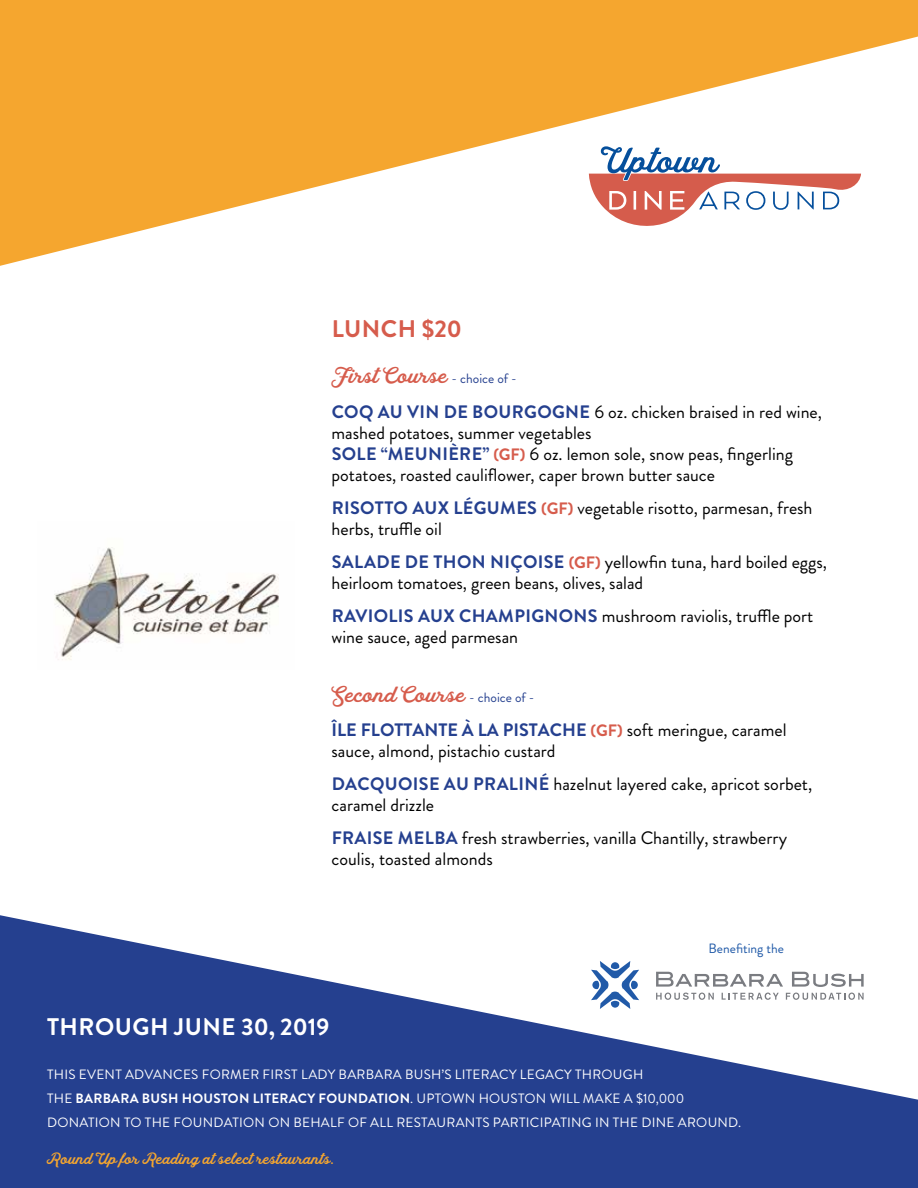
<style>
.page{position:relative;width:918px;height:1188px;background:#fff}
.page>*{position:absolute;margin:0;border:0;box-sizing:border-box;transform-origin:0 0}
.t1{font:700 24px "Brandon Grotesque";letter-spacing:.02em;color:#fff}
.t2{font:700 24px "Brandon Grotesque";letter-spacing:.02em;color:#d65c4c}
.t3{font:21px "Hanley Script";color:#d65c4c}
.t4{font:18px/21px "Brandon Grotesque";color:#000}
.t5{font:15px "Hanley Script";letter-spacing:.005em;color:#f5a62f}
.t6{font:13.5px/24px "Brandon Grotesque";letter-spacing:.02em;color:#fff}
.t7{font:13.5px "Brandon Grotesque";color:#215aa8}
.s1{font-family:"Brandon Grotesque";font-size:13.5px;color:#25408f}
.s2{font-weight:700;color:#25408f}
.s3{font-weight:700;font-size:16.5px;color:#d65c4c}
.s4{font-weight:700}
</style>
<div class="page">
<svg style="left:0;top:0;width:918px;height:266px;fill:#f5a62f"></svg>
<svg style="left:0;top:915px;width:918px;height:273px;fill:#25408f"></svg>
<svg style="left:589px;top:146px;width:272px;height:88px"></svg>
<svg style="left:591px;top:961px;width:48px;height:48px"></svg>
<svg style="left:656px;top:972px;width:127px;height:15px"></svg>
<svg style="left:792px;top:972px;width:72px;height:15px"></svg>
<svg style="left:656px;top:993px;width:58px;height:7px"></svg>
<svg style="left:722px;top:993px;width:57px;height:7px"></svg>
<svg style="left:786px;top:993px;width:78px;height:7px"></svg>
<img style="left:54px;top:547px;width:225px;height:113px">
<h1 class="t2" style="left:332px;top:312px;width:132px">LUNCH $20</h1>
<p class="t3" style="left:332px;top:362px;width:187px">First Course <span class="s1">- choice of -</span></p>
<p class="t4" style="left:332px;top:402px;width:492px"><span class="s2">COQ AU VIN DE BOURGOGNE</span> 6 oz. chicken braised in red wine, mashed potatoes, summer vegetables<br><span class="s2">SOLE “MEUNIÈRE”</span> <span class="s3">(GF)</span> 6 oz. lemon sole, snow peas, fingerling potatoes, roasted cauliflower, caper brown butter sauce</p>
<p class="t4" style="left:332px;top:498px;width:483px"><span class="s2">RISOTTO AUX LÉGUMES</span> <span class="s3">(GF)</span> vegetable risotto, parmesan, fresh herbs, truffle oil</p>
<p class="t4" style="left:332px;top:552px;width:497px"><span class="s2">SALADE DE THON NIÇOISE</span> <span class="s3">(GF)</span> yellowfin tuna, hard boiled eggs, heirloom tomatoes, green beans, olives, salad</p>
<p class="t4" style="left:332px;top:606px;width:483px"><span class="s2">RAVIOLIS AUX CHAMPIGNONS</span> mushroom raviolis, truffle port wine sauce, aged parmesan</p>
<p class="t3" style="left:332px;top:681px;width:204px">Second Course <span class="s1">- choice of -</span></p>
<p class="t4" style="left:332px;top:720px;width:457px"><span class="s2">ÎLE FLOTTANTE À LA PISTACHE</span> <span class="s3">(GF)</span> soft meringue, caramel sauce, almond, pistachio custard</p>
<p class="t4" style="left:332px;top:774px;width:482px"><span class="s2">DACQUOISE AU PRALINÉ</span> hazelnut layered cake, apricot sorbet, caramel drizzle</p>
<p class="t4" style="left:332px;top:828px;width:457px"><span class="s2">FRAISE MELBA</span> fresh strawberries, vanilla Chantilly, strawberry coulis, toasted almonds</p>
<p class="t7" style="left:709px;top:939px;width:77px">Benefiting the</p>
<h1 class="t1" style="left:47px;top:1010px;width:284px">THROUGH JUNE 30, 2019</h1>
<p class="t6" style="left:47px;top:1063px;width:696px">THIS EVENT ADVANCES FORMER FIRST LADY BARBARA BUSH’S LITERACY LEGACY THROUGH<br>THE <span class="s4">BARBARA BUSH HOUSTON LITERACY FOUNDATION</span>. UPTOWN HOUSTON WILL MAKE A $10,000<br>DONATION TO THE FOUNDATION ON BEHALF OF ALL RESTAURANTS PARTICIPATING IN THE DINE AROUND.</p>
<p class="t5" style="left:47px;top:1149px;width:289px">Round Up for Reading at select restaurants.</p>
</div>
